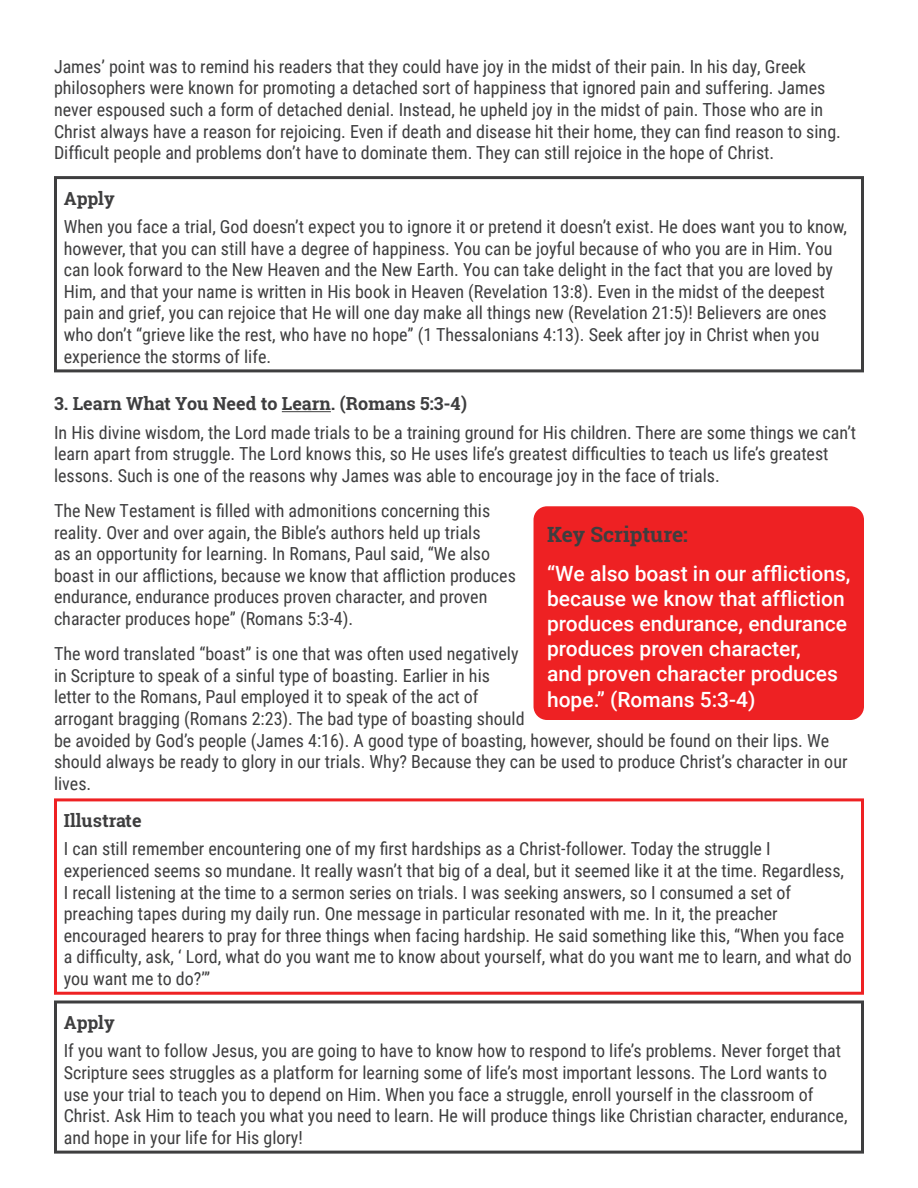
<style>
.page{position:relative;width:918px;height:1188px;background:#fff}
.page>*{position:absolute;margin:0;border:0;box-sizing:border-box;transform-origin:0 0}
.t1{font:500 21px/25.2px "Roboto";color:#fff}
.t2{font:700 21px "Roboto Slab";color:#3e3e3f}
.t3{font:18px/21.6px "Roboto Condensed";color:#3e3e3f}
.t4{font:700 18px "Roboto Slab";color:#3e3e3f}
</style>
<div class="page">
<hr style="left:282px;top:411px;width:49px;height:1px;background:#3e3e3f">
<div style="left:534px;top:506px;width:330px;height:214px;background:#ee2123;border-radius:14px"></div>
<div style="left:54px;top:798px;width:810px;height:197px;border:3px solid #ee2123"></div>
<div style="left:54px;top:176px;width:810px;height:196px;border:3px solid #3e3e3f"></div>
<div style="left:54px;top:1000px;width:810px;height:154px;border:3px solid #3e3e3f"></div>
<p class="t3" style="left:54px;top:55px;width:788px">James’ point was to remind his readers that they could have joy in the midst of their pain. In his day, Greek philosophers were known for promoting a detached sort of happiness that ignored pain and suffering. James never espoused such a form of detached denial. Instead, he upheld joy in the midst of pain. Those who are in Christ always have a reason for rejoicing. Even if death and disease hit their home, they can find reason to sing.<br>Difficult people and problems don’t have to dominate them. They can still rejoice in the hope of Christ.</p>
<p class="t4" style="left:64px;top:186px;width:52px">Apply</p>
<p class="t3" style="left:64px;top:215px;width:785px">When you face a trial, God doesn’t expect you to ignore it or pretend it doesn’t exist. He does want you to know, however, that you can still have a degree of happiness. You can be joyful because of who you are in Him. You can look forward to the New Heaven and the New Earth. You can take delight in the fact that you are loved by Him, and that your name is written in His book in Heaven (Revelation 13:8). Even in the midst of the deepest pain and grief, you can rejoice that He will one day make all things new (Revelation 21:5)! Believers are ones who don’t “grieve like the rest, who have no hope” (1 Thessalonians 4:13). Seek after joy in Christ when you experience the storms of life.</p>
<p class="t4" style="left:54px;top:391px;width:415px">3. Learn What You Need to Learn. (Romans 5:3-4)</p>
<p class="t3" style="left:54px;top:421px;width:804px">In His divine wisdom, the Lord made trials to be a training ground for His children. There are some things we can’t learn apart from struggle. The Lord knows this, so He uses life’s greatest difficulties to teach us life’s greatest lessons. Such is one of the reasons why James was able to encourage joy in the face of trials.</p>
<p class="t3" style="left:54px;top:499px;width:463px">The New Testament is filled with admonitions concerning this reality. Over and over again, the Bible’s authors held up trials<br>as an opportunity for learning. In Romans, Paul said, “We also boast in our afflictions, because we know that affliction produces endurance, endurance produces proven character, and proven character produces hope” (Romans 5:3-4).</p>
<p class="t3" style="left:54px;top:642px;width:795px">The word translated “boast” is one that was often used negatively<br>in Scripture to speak of a sinful type of boasting. Earlier in his<br>letter to the Romans, Paul employed it to speak of the act of<br>arrogant bragging (Romans 2:23). The bad type of boasting should<br>be avoided by God’s people (James 4:16). A good type of boasting, however, should be found on their lips. We should always be ready to glory in our trials. Why? Because they can be used to produce Christ’s character in our lives.</p>
<p class="t2" style="left:547px;top:520px;width:142px">Key Scripture:</p>
<p class="t1" style="left:547px;top:560px;width:305px">“We also boast in our afflictions, because we know that affliction produces endurance, endurance produces proven character,<br>and proven character produces hope.” (Romans 5:3-4)</p>
<p class="t4" style="left:64px;top:808px;width:79px">Illustrate</p>
<p class="t3" style="left:64px;top:838px;width:790px">I can still remember encountering one of my first hardships as a Christ-follower. Today the struggle I experienced seems so mundane. It really wasn’t that big of a deal, but it seemed like it at the time. Regardless, I recall listening at the time to a sermon series on trials. I was seeking answers, so I consumed a set of preaching tapes during my daily run. One message in particular resonated with me. In it, the preacher encouraged hearers to pray for three things when facing hardship. He said something like this, “When you face a difficulty, ask, ‘ Lord, what do you want me to know about yourself, what do you want me to learn, and what do you want me to do?’”</p>
<p class="t4" style="left:64px;top:1010px;width:52px">Apply</p>
<p class="t3" style="left:64px;top:1040px;width:785px">If you want to follow Jesus, you are going to have to know how to respond to life’s problems. Never forget that Scripture sees struggles as a platform for learning some of life’s most important lessons. The Lord wants to use your trial to teach you to depend on Him. When you face a struggle, enroll yourself in the classroom of Christ. Ask Him to teach you what you need to learn. He will produce things like Christian character, endurance, and hope in your life for His glory!</p>
</div>
